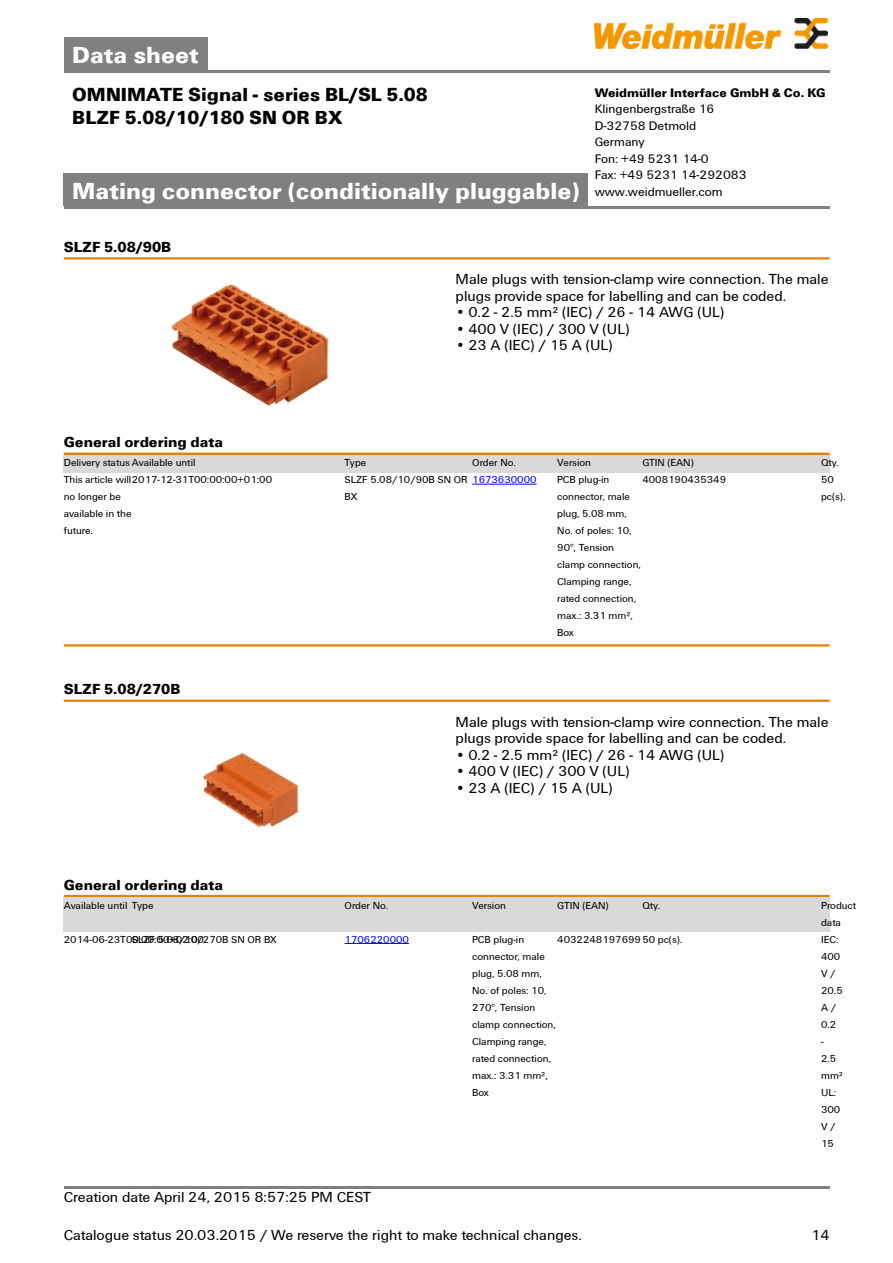
<style>
.page{position:relative;width:893px;height:1263px;background:#fff}
.page>*{position:absolute;margin:0;border:0;box-sizing:border-box;transform-origin:0 0}
.t1{font:700 24px "Weidmueller";color:#fff}
.t2{font:700 19.5px/22.5px "Weidmueller";color:#000}
.t3{font:15px/16.5px "Weidmueller";color:#000}
.t4{font:700 15px "Weidmueller";color:#000}
.t5{font:12.75px/16.5px "Weidmueller";color:#000}
.t6{font:700 12.75px "Weidmueller";color:#000}
.t7{font:10.5px/17px "Weidmueller";color:#000}
.t8{font:10.5px "Weidmueller";color:#00f}
.s1{font-weight:400;font-size:12.75px;color:#000}
.s2{color:#00f}
</style>
<div class="page">
<div style="left:64px;top:38px;width:143px;height:32px;background:#808080"></div>
<hr style="left:64px;top:70px;width:765px;height:2px;background:#808080">
<img style="left:594px;top:18px;width:233px;height:30px">
<div style="left:64px;top:174px;width:524px;height:32px;background:#808080"></div>
<hr style="left:64px;top:206px;width:765px;height:3px;background:#808080">
<hr style="left:64px;top:1186px;width:765px;height:3px;background:#808080">
<hr style="left:64px;top:257px;width:765px;height:3px;background:#e18200">
<img style="left:171px;top:283px;width:158px;height:123px">
<hr style="left:64px;top:453px;width:765px;height:2px;background:#e18200">
<div style="left:64px;top:455px;width:68px;height:17px;background:#d9d9d9"></div>
<div style="left:132px;top:455px;width:212px;height:17px;background:#d9d9d9"></div>
<div style="left:344px;top:455px;width:128px;height:17px;background:#d9d9d9"></div>
<div style="left:472px;top:455px;width:85px;height:17px;background:#d9d9d9"></div>
<div style="left:557px;top:455px;width:85px;height:17px;background:#d9d9d9"></div>
<div style="left:642px;top:455px;width:179px;height:17px;background:#d9d9d9"></div>
<div style="left:821px;top:455px;width:8px;height:17px;background:#d9d9d9"></div>
<hr style="left:472px;top:484px;width:64px;height:1px;background:#00f">
<hr style="left:64px;top:644px;width:765px;height:3px;background:#e18200">
<hr style="left:64px;top:700px;width:765px;height:2px;background:#e18200">
<img style="left:202px;top:752px;width:97px;height:76px">
<hr style="left:64px;top:895px;width:765px;height:2px;background:#e18200">
<div style="left:64px;top:897px;width:68px;height:34px;background:#d9d9d9"></div>
<div style="left:132px;top:897px;width:212px;height:34px;background:#d9d9d9"></div>
<div style="left:344px;top:897px;width:128px;height:34px;background:#d9d9d9"></div>
<div style="left:472px;top:897px;width:85px;height:34px;background:#d9d9d9"></div>
<div style="left:557px;top:897px;width:85px;height:34px;background:#d9d9d9"></div>
<div style="left:642px;top:897px;width:179px;height:34px;background:#d9d9d9"></div>
<div style="left:821px;top:897px;width:8px;height:34px;background:#d9d9d9"></div>
<hr style="left:344px;top:943px;width:65px;height:1px;background:#00f">
<h1 class="t1" style="left:72px;top:40px;width:128px">Data sheet</h1>
<h2 class="t2" style="left:72px;top:83px;width:357px">OMNIMATE Signal - series BL/SL 5.08<br>BLZF 5.08/10/180 SN OR BX</h2>
<p class="t6" style="left:594px;top:85px;width:232px">Weidmüller Interface GmbH &amp; Co. KG</p>
<p class="t5" style="left:594px;top:101px;width:153px">Klingenbergstraße 16<br>D-32758 Detmold<br>Germany<br>Fon: +49 5231 14-0<br>Fax: +49 5231 14-292083</p>
<h1 class="t1" style="left:72px;top:176px;width:652px">Mating connector (conditionally pluggable) <span class="s1">www.weidmueller.com</span></h1>
<h3 class="t4" style="left:64px;top:238px;width:109px">SLZF 5.08/90B</h3>
<h3 class="t3" style="left:455px;top:271px;width:374px">Male plugs with tension-clamp wire connection. The male plugs provide space for labelling and can be coded.</h3>
<h3 class="t3" style="left:455px;top:304px;width:270px">• 0.2 - 2.5 mm² (IEC) / 26 - 14 AWG (UL)</h3>
<h3 class="t3" style="left:455px;top:320px;width:175px">• 400 V (IEC) / 300 V (UL)</h3>
<h3 class="t3" style="left:455px;top:337px;width:158px">• 23 A (IEC) / 15 A (UL)</h3>
<h3 class="t4" style="left:64px;top:433px;width:161px">General ordering data</h3>
<p class="t7" style="left:64px;top:454px;width:133px">Delivery status Available until</p>
<p class="t7" style="left:344px;top:454px;width:23px">Type</p>
<p class="t7" style="left:472px;top:454px;width:45px">Order No.</p>
<p class="t7" style="left:557px;top:454px;width:35px">Version</p>
<p class="t7" style="left:642px;top:454px;width:53px">GTIN (EAN)</p>
<p class="t7" style="left:821px;top:454px;width:19px">Qty.</p>
<p class="t7" style="left:64px;top:471px;width:210px">This article will2017-12-31T00:00:00+01:00 no longer be<br>available in the<br>future.</p>
<p class="t7" style="left:344px;top:471px;width:193px">SLZF 5.08/10/90B SN OR <span class="s2">1673630000<br></span>BX</p>
<p class="t7" style="left:557px;top:471px;width:85px">PCB plug-in connector, male plug, 5.08 mm,<br>No. of poles: 10,<br>90°, Tension clamp connection,<br>Clamping range, rated connection, max.: 3.31 mm²,<br>Box</p>
<p class="t7" style="left:642px;top:471px;width:85px">4008190435349</p>
<p class="t7" style="left:821px;top:471px;width:26px">50 pc(s).</p>
<h3 class="t4" style="left:64px;top:680px;width:118px">SLZF 5.08/270B</h3>
<h3 class="t3" style="left:455px;top:713px;width:374px">Male plugs with tension-clamp wire connection. The male plugs provide space for labelling and can be coded.</h3>
<h3 class="t3" style="left:455px;top:746px;width:270px">• 0.2 - 2.5 mm² (IEC) / 26 - 14 AWG (UL)</h3>
<h3 class="t3" style="left:455px;top:763px;width:175px">• 400 V (IEC) / 300 V (UL)</h3>
<h3 class="t3" style="left:455px;top:779px;width:158px">• 23 A (IEC) / 15 A (UL)</h3>
<h3 class="t4" style="left:64px;top:876px;width:161px">General ordering data</h3>
<p class="t7" style="left:64px;top:896px;width:91px">Available until Type</p>
<p class="t7" style="left:344px;top:896px;width:45px">Order No.</p>
<p class="t7" style="left:472px;top:896px;width:35px">Version</p>
<p class="t7" style="left:557px;top:896px;width:53px">GTIN (EAN)</p>
<p class="t7" style="left:642px;top:896px;width:19px">Qty.</p>
<p class="t7" style="left:821px;top:896px;width:37px">Product data</p>
<p class="t7" style="left:64px;top:930px;width:142px">2014-06-23T00:00:00+02: 0</p>
<p class="t7" style="left:132px;top:930px;width:146px">SLZF 5.08/10/270B SN OR BX</p>
<p class="t8" style="left:344px;top:933px;width:66px">1706220000</p>
<p class="t7" style="left:472px;top:930px;width:85px">PCB plug-in connector, male plug, 5.08 mm,<br>No. of poles: 10,<br>270°, Tension clamp connection,<br>Clamping range, rated connection, max.: 3.31 mm²,<br>Box</p>
<p class="t7" style="left:557px;top:930px;width:126px">403224819769950 pc(s).</p>
<p class="t7" style="left:821px;top:930px;width:24px">IEC:<br>400<br>V /<br>20.5<br>A /<br>0.2<br>-<br>2.5 mm²<br>UL:<br>300<br>V /<br>15</p>
<h3 class="t3" style="left:64px;top:1189px;width:309px">Creation date April 24, 2015 8:57:25 PM CEST</h3>
<h3 class="t3" style="left:64px;top:1227px;width:519px">Catalogue status 20.03.2015 / We reserve the right to make technical changes.</h3>
<h3 class="t3" style="left:811px;top:1227px;width:20px">14</h3>
</div>
